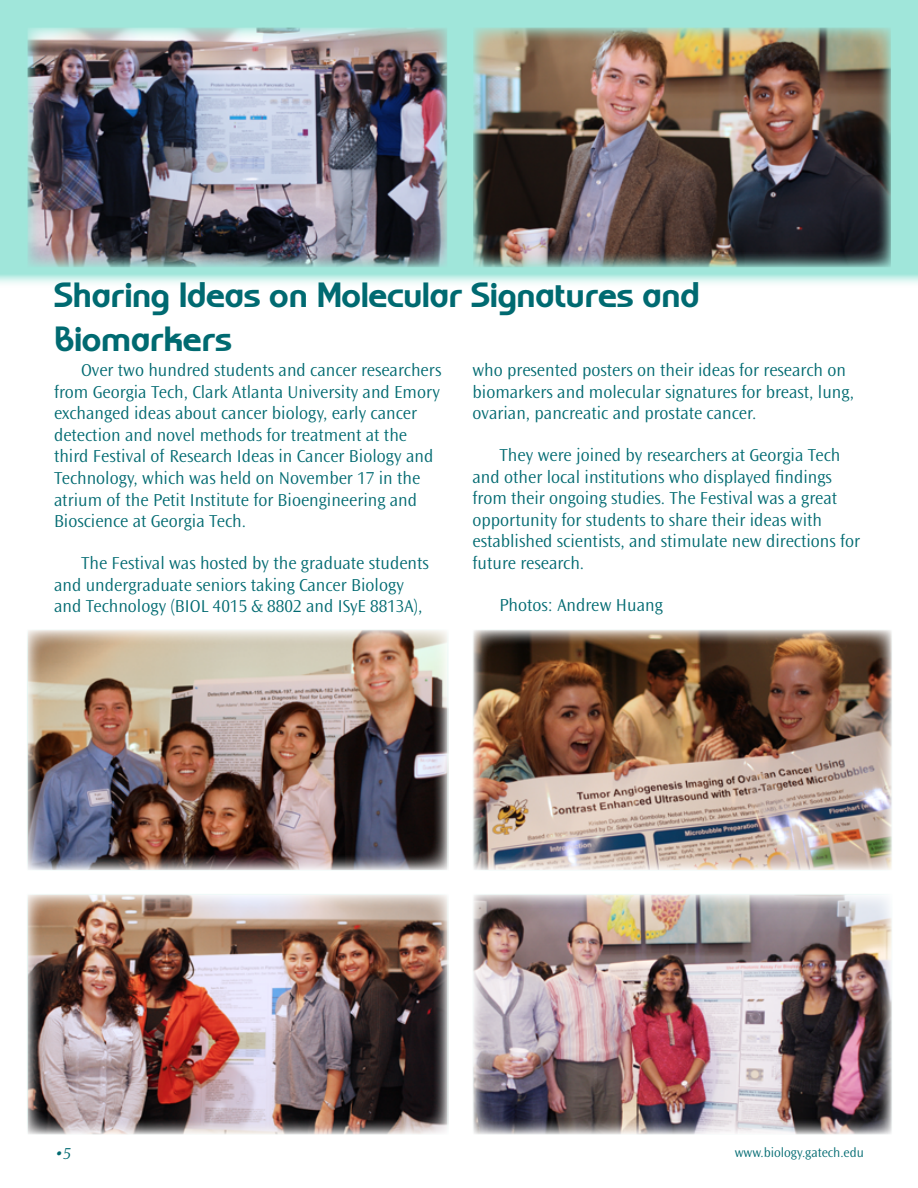
<style>
.page{position:relative;width:918px;height:1188px;background:#fff}
.page>*{position:absolute;margin:0;border:0;box-sizing:border-box;transform-origin:0 0}
.t1{font:36px/43.2px "Worldof Water";color:#006a71}
.t2{font:18px/21.6px "Ocean Sans MM 310 475";color:#006a71}
.t3{font:italic 16.5px "Ocean Sans MM 310 475";color:#006a71}
.t4{font:13.5px "Ocean Sans MM 310 475";color:#006a71}
</style>
<div class="page">
<svg style="left:0;top:0;width:918px;height:284px;background:#a7e7dd"></svg>
<img style="left:474px;top:29px;width:416px;height:237px">
<div style="left:472px;top:27px;width:420px;height:241px;border:1px solid #a0e6da"></div>
<img style="left:29px;top:29px;width:417px;height:237px">
<div style="left:27px;top:27px;width:421px;height:241px;border:1px solid #a0e6da"></div>
<img style="left:475px;top:632px;width:415px;height:236px">
<div style="left:473px;top:630px;width:419px;height:240px;border:1px solid #a0e6da"></div>
<img style="left:29px;top:632px;width:417px;height:236px">
<div style="left:27px;top:630px;width:421px;height:240px;border:1px solid #a0e6da"></div>
<img style="left:475px;top:896px;width:415px;height:237px">
<div style="left:473px;top:894px;width:419px;height:241px;border:1px solid #a0e6da"></div>
<img style="left:29px;top:896px;width:417px;height:237px">
<div style="left:27px;top:894px;width:421px;height:241px;border:1px solid #a0e6da"></div>
<h1 class="t1" style="left:54px;top:278px;width:647px">Sharing Ideas on Molecular Signatures and<br>Biomarkers</h1>
<p class="t2" style="left:54px;top:359px;width:389px;text-indent:27px">Over two hundred students and cancer researchers from Georgia Tech, Clark Atlanta University and Emory exchanged ideas about cancer biology, early cancer detection and novel methods for treatment at the third Festival of Research Ideas in Cancer Biology and Technology, which was held on November 17 in the atrium of the Petit Institute for Bioengineering and Bioscience at Georgia Tech.</p>
<p class="t2" style="left:54px;top:553px;width:376px;text-indent:27px">The Festival was hosted by the graduate students and undergraduate seniors taking Cancer Biology and Technology (BIOL 4015 &amp; 8802 and ISyE 8813A),</p>
<p class="t2" style="left:472px;top:359px;width:383px">who presented posters on their ideas for research on biomarkers and molecular signatures for breast, lung, ovarian, pancreatic and prostate cancer.</p>
<p class="t2" style="left:472px;top:445px;width:389px;text-indent:27px">They were joined by researchers at Georgia Tech and other local institutions who displayed findings from their ongoing studies. The Festival was a great opportunity for students to share their ideas with established scientists, and stimulate new directions for future research.</p>
<p class="t2" style="left:500px;top:594px;width:165px">Photos: Andrew Huang</p>
<p class="t3" style="left:54px;top:1145px;width:21px">•5</p>
<p class="t4" style="left:735px;top:1145px;width:131px">www.biology.gatech.edu</p>
</div>
